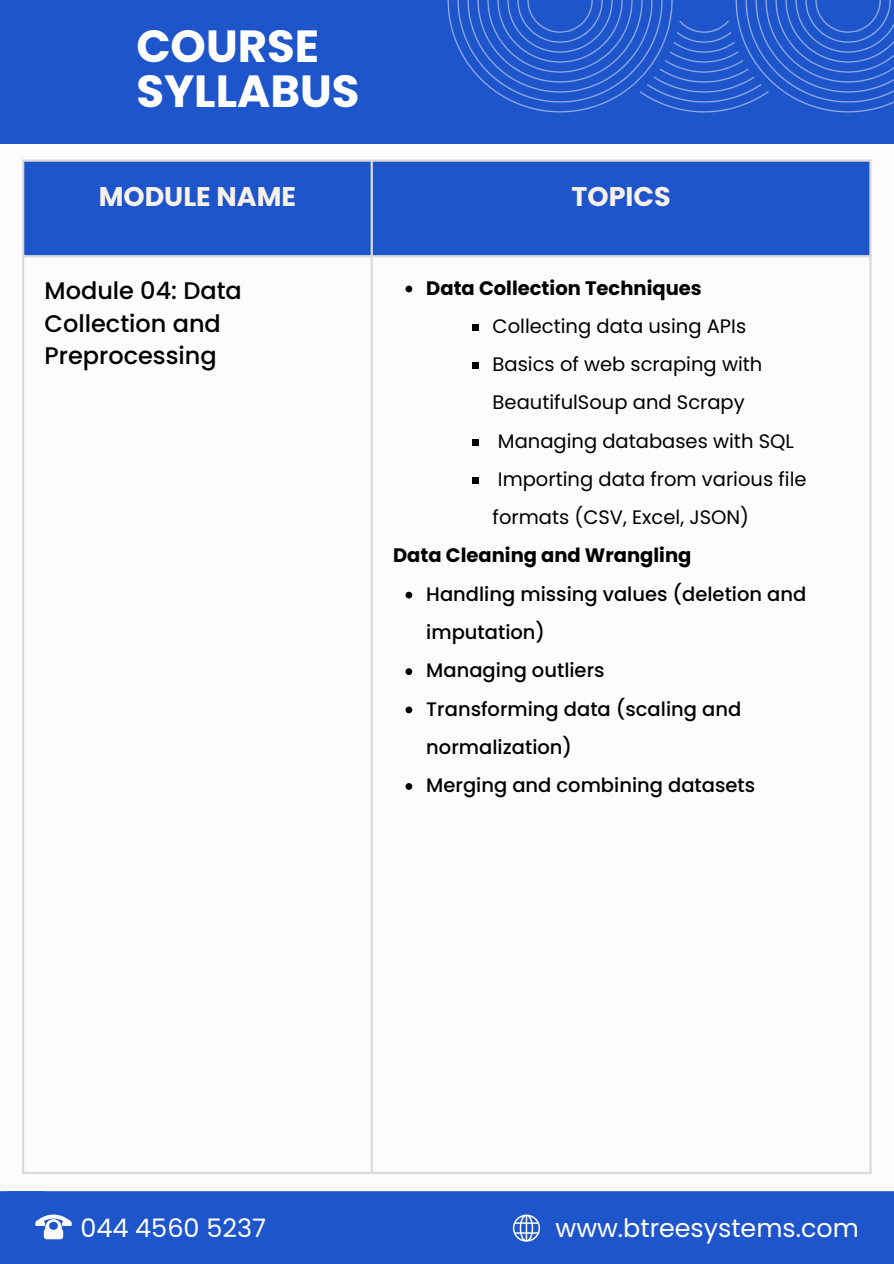
<style>
.page{position:relative;width:894px;height:1264px;background:#fff}
.page>*{position:absolute;margin:0;border:0;box-sizing:border-box;transform-origin:0 0}
.t1{font:700 45px/45px "Poppins";color:#fff}
.t2{font:700 27px "Poppins";color:#f8f1ea}
.t3{font:25.5px "Poppins";color:#fff}
.t4{font:25.35px "Poppins";color:#fff}
.t5{font:500 24px/32.7px "Poppins";color:#000}
.t6{font:19.5px/38.2px "Poppins";color:#000}
.t7{font:500 19.5px/38.2px "Poppins";color:#000}
.t8{font:700 19.5px "Poppins";color:#000}
</style>
<div class="page">
<div style="left:24px;top:162px;width:845px;height:93px;background:#1e55cb"></div>
<svg style="left:405px;top:285px;width:7px;height:7px"></svg>
<svg style="left:472px;top:324px;width:6px;height:6px"></svg>
<div style="left:472px;top:362px;width:6px;height:7px;background:#000"></div>
<div style="left:472px;top:438px;width:6px;height:7px;background:#000"></div>
<svg style="left:472px;top:477px;width:6px;height:6px"></svg>
<svg style="left:405px;top:591px;width:7px;height:7px"></svg>
<svg style="left:405px;top:668px;width:7px;height:7px"></svg>
<svg style="left:405px;top:706px;width:7px;height:7px"></svg>
<svg style="left:405px;top:783px;width:7px;height:6px"></svg>
<hr style="left:22px;top:162px;width:2px;height:1009px;background:#dbdbdb">
<hr style="left:370px;top:162px;width:3px;height:1009px;background:#dbdbdb">
<hr style="left:869px;top:162px;width:2px;height:1009px;background:#dbdbdb">
<hr style="left:22px;top:159px;width:849px;height:3px;background:#dbdbdb">
<hr style="left:22px;top:255px;width:849px;height:2px;background:#dbdbdb">
<hr style="left:22px;top:1171px;width:849px;height:3px;background:#dbdbdb">
<div style="left:0;top:1191px;width:893px;height:72px;background:#1e55cb"></div>
<svg style="left:35px;top:1191px;width:37px;height:49px"></svg>
<svg style="left:512px;top:1214px;width:27px;height:27px"></svg>
<div style="left:0;top:0;width:893px;height:144px;background:#1e55cb"></div>
<svg style="left:457px;top:0;width:436px;height:112px"></svg>
<p class="t1" style="left:136px;top:24px;width:225px">COURSE<br>SYLLABUS</p>
<p class="t2" style="left:99px;top:178px;width:199px">MODULE NAME</p>
<p class="t2" style="left:571px;top:178px;width:101px">TOPICS</p>
<p class="t5" style="left:45px;top:274px;width:199px">Module 04: Data<br>Collection and<br>Preprocessing</p>
<h1 class="t8" style="left:426px;top:274px;width:277px">Data Collection Techniques</h1>
<p class="t6" style="left:492px;top:307px;width:255px">Collecting data using APIs</p>
<p class="t6" style="left:492px;top:345px;width:271px">Basics of web scraping with<br>BeautifulSoup and Scrapy</p>
<p class="t6" style="left:497px;top:421px;width:297px">Managing databases with SQL</p>
<p class="t6" style="left:492px;top:460px;width:315px">Importing data from various file formats (CSV, Excel, JSON)</p>
<p class="t8" style="left:393px;top:542px;width:300px">Data Cleaning and Wrangling</p>
<p class="t7" style="left:426px;top:574px;width:381px">Handling missing values (deletion and imputation)</p>
<p class="t7" style="left:426px;top:651px;width:180px">Managing outliers</p>
<p class="t7" style="left:426px;top:689px;width:316px">Transforming data (scaling and normalization)</p>
<p class="t7" style="left:426px;top:766px;width:330px">Merging and combining datasets</p>
<p class="t3" style="left:80px;top:1210px;width:187px">044 4560 5237</p>
<p class="t4" style="left:555px;top:1209px;width:304px">www.btreesystems.com</p>
</div>
